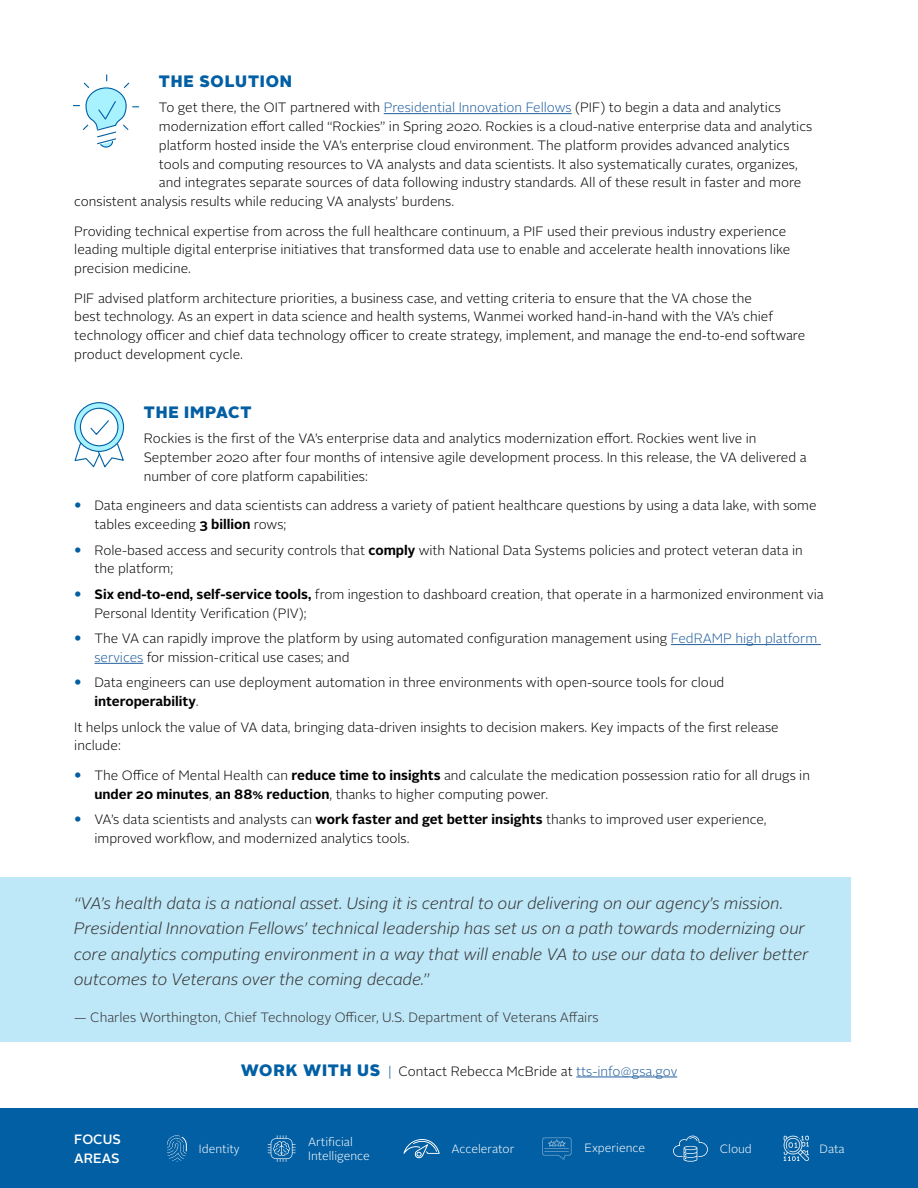
<style>
.page{position:relative;width:918px;height:1188px;background:#fff}
.page>*{position:absolute;margin:0;border:0;box-sizing:border-box;transform-origin:0 0}
.Large_text{font:italic 300 16.5px/25.5px "Alright Sans";color:#333030}
.heading{font:900 16.5px "Alright Sans";letter-spacing:.05em;color:#025fa3}
.heading-2{font:300 13.5px/18.8px "Alright Sans";color:#000}
.Large_text-2{font:300 13.5px "Alright Sans";color:#333030}
.t1{font:500 13.5px/19.2px "Alright Sans";color:#fff}
.t2{font:300 12px/14.4px "Alright Sans";color:#fff}
.s1{color:#215e9e}
.s2{font-weight:700}
.s3{font-weight:900;font-size:16.5px;color:#015fa4}
.s4{color:#015fa4}
</style>
<div class="page">
<div style="left:0;top:1108px;width:918px;height:80px;background:#025fa3"></div>
<svg style="left:268px;top:1135px;width:28px;height:27px"></svg>
<svg style="left:167px;top:1135px;width:20px;height:27px"></svg>
<svg style="left:542px;top:1137px;width:29px;height:23px"></svg>
<svg style="left:673px;top:1136px;width:35px;height:26px"></svg>
<svg style="left:404px;top:1139px;width:36px;height:19px"></svg>
<svg style="left:784px;top:1136px;width:25px;height:25px"></svg>
<div style="left:0;top:877px;width:850px;height:164px;background:#bee7f7"></div>
<hr style="left:576px;top:1077px;width:101px;height:1px;background:#215e9e">
<hr style="left:384px;top:113px;width:188px;height:1px;background:#215e9e">
<hr style="left:671px;top:644px;width:150px;height:1px;background:#215e9e">
<hr style="left:94px;top:663px;width:49px;height:1px;background:#215e9e">
<svg style="left:73px;top:75px;width:66px;height:73px"></svg>
<svg style="left:74px;top:442px;width:50px;height:26px"></svg>
<svg style="left:75px;top:403px;width:49px;height:48px"></svg>
<div style="left:74px;top:402px;width:50px;height:50px;border:1px solid #0060a5;border-radius:50%"></div>
<div style="left:80px;top:408px;width:38px;height:38px;background:#fff;border-radius:50%"></div>
<div style="left:80px;top:408px;width:38px;height:38px;border:1px solid #0060a5;border-radius:50%"></div>
<svg style="left:90px;top:420px;width:19px;height:15px"></svg>
<p class="heading" style="left:159px;top:69px;width:135px">THE SOLUTION</p>
<p class="heading-2" style="left:159px;top:98px;width:624px">To get there, the OIT partnered with <span class="s1">Presidential Innovation Fellows</span> (PIF) to begin a data and analytics</p>
<p class="heading-2" style="left:159px;top:117px;width:655px">modernization effort called “Rockies” in Spring 2020. Rockies is a cloud-native enterprise data and analytics</p>
<p class="heading-2" style="left:159px;top:136px;width:632px">platform hosted inside the VA’s enterprise cloud environment. The platform provides advanced analytics</p>
<p class="heading-2" style="left:159px;top:155px;width:640px">tools and computing resources to VA analysts and data scientists. It also systematically curates, organizes,</p>
<p class="heading-2" style="left:159px;top:173px;width:644px">and integrates separate sources of data following industry standards. All of these result in faster and more</p>
<p class="heading-2" style="left:74px;top:192px;width:381px">consistent analysis results while reducing VA analysts’ burdens.</p>
<p class="heading-2" style="left:74px;top:222px;width:718px">Providing technical expertise from across the full healthcare continuum, a PIF used their previous industry experience leading multiple digital enterprise initiatives that transformed data use to enable and accelerate health innovations like precision medicine.</p>
<p class="heading-2" style="left:74px;top:289px;width:733px">PIF advised platform architecture priorities, a business case, and vetting criteria to ensure that the VA chose the<br>best technology. As an expert in data science and health systems, Wanmei worked hand-in-hand with the VA’s chief technology officer and chief data technology officer to create strategy, implement, and manage the end-to-end software product development cycle.</p>
<p class="heading" style="left:144px;top:400px;width:109px">THE IMPACT</p>
<p class="heading-2" style="left:144px;top:430px;width:664px">Rockies is the first of the VA’s enterprise data and analytics modernization effort. Rockies went live in<br>September 2020 after four months of intensive agile development process. In this release, the VA delivered a number of core platform capabilities:</p>
<p class="heading-2" style="left:94px;top:497px;width:724px">Data engineers and data scientists can address a variety of patient healthcare questions by using a data lake, with some tables exceeding <span class="s2">3 billion</span> rows;</p>
<p class="heading-2" style="left:94px;top:541px;width:710px">Role-based access and security controls that <span class="s2">comply</span> with National Data Systems policies and protect veteran data in the platform;</p>
<p class="heading-2" style="left:94px;top:585px;width:731px"><span class="s2">Six end-to-end, self-service tools,</span> from ingestion to dashboard creation, that operate in a harmonized environment via<br>Personal Identity Verification (PIV);</p>
<p class="heading-2" style="left:94px;top:629px;width:724px">The VA can rapidly improve the platform by using automated configuration management using <span class="s1">FedRAMP high platform services</span> for mission-critical use cases; and</p>
<p class="heading-2" style="left:94px;top:674px;width:631px">Data engineers can use deployment automation in three environments with open-source tools for cloud <span class="s2">interoperability</span>.</p>
<p class="heading-2" style="left:74px;top:718px;width:706px">It helps unlock the value of VA data, bringing data-driven insights to decision makers. Key impacts of the first release include:</p>
<p class="heading-2" style="left:94px;top:766px;width:717px">The Office of Mental Health can <span class="s2">reduce time to insights</span> and calculate the medication possession ratio for all drugs in <span class="s2">under 20 minutes</span>, <span class="s2">an 88% reduction</span>, thanks to higher computing power.</p>
<p class="heading-2" style="left:94px;top:810px;width:674px">VA’s data scientists and analysts can <span class="s2">work faster and get better insights</span> thanks to improved user experience, improved workflow, and modernized analytics tools.</p>
<p class="Large_text" style="left:74px;top:891px;width:736px">“VA’s health data is a national asset. Using it is central to our delivering on our agency’s mission.<br>Presidential Innovation Fellows’ technical leadership has set us on a path towards modernizing our core analytics computing environment in a way that will enable VA to use our data to deliver better outcomes to Veterans over the coming decade.”</p>
<p class="Large_text-2" style="left:74px;top:1008px;width:526px">— Charles Worthington, Chief Technology Officer, U.S. Department of Veterans Affairs</p>
<p class="heading-2" style="left:241px;top:1062px;width:438px"><span class="s3">WORK WITH US</span> <span class="s4">|</span> Contact Rebecca McBride at <span class="s1">tts-info@gsa.gov</span></p>
<p class="t1" style="left:74px;top:1130px;width:48px">FOCUS<br>AREAS</p>
<p class="t2" style="left:308px;top:1135px;width:63px">Artificial<br>Intelligence</p>
<p class="t2" style="left:199px;top:1142px;width:42px">Identity</p>
<p class="t2" style="left:452px;top:1142px;width:64px">Accelerator</p>
<p class="t2" style="left:585px;top:1141px;width:62px">Experience</p>
<p class="t2" style="left:720px;top:1142px;width:34px">Cloud</p>
<p class="t2" style="left:820px;top:1142px;width:27px">Data</p>
</div>
